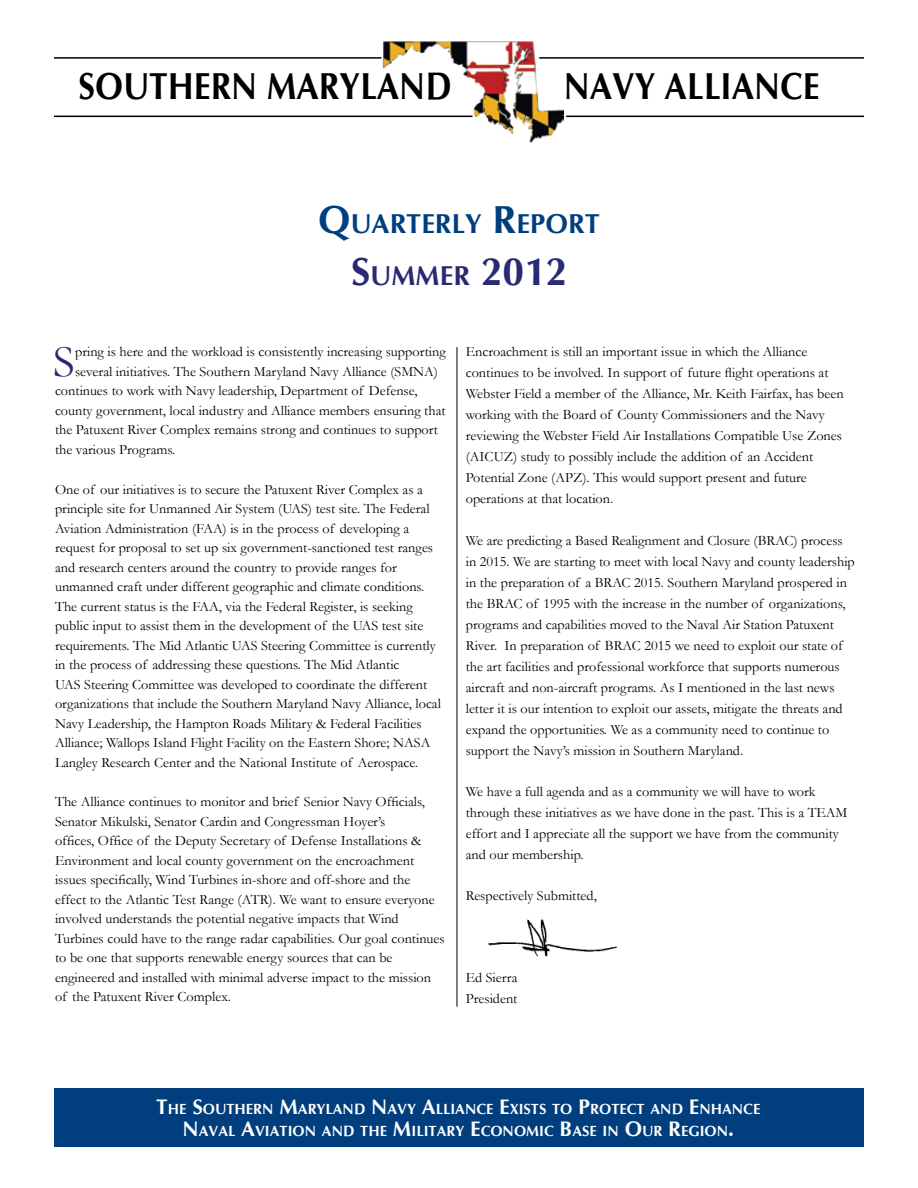
<style>
.page{position:relative;width:918px;height:1188px;background:#fff}
.page>*{position:absolute;margin:0;border:0;box-sizing:border-box;transform-origin:0 0}
.t1{font:45.45px "Garamond";color:#282a73}
.t2{font:700 39px "CG Omega";color:#282a73}
.t3{font:700 37.5px "CG Omega";color:#000;scale:.9 1}
.t4{font:700 27.3px "CG Omega";color:#003e7e}
.t5{font:700 14.7px/22.5px "CG Omega";color:#fff}
.t6{font:14.25px/19.5px "Garamond";color:#000}
.s1{font-size:39px}
.s2{font-size:27.3px}
.s3{font-size:21px}
</style>
<div class="page">
<img style="left:488px;top:919px;width:130px;height:38px">
<div style="left:54px;top:1089px;width:810px;height:58px;background:#003e7e"></div>
<img style="left:381px;top:41px;width:183px;height:101px">
<hr style="left:54px;top:116px;width:418px;height:1px;background:#000">
<hr style="left:566px;top:116px;width:298px;height:1px;background:#000">
<hr style="left:54px;top:57px;width:327px;height:2px;background:#000">
<hr style="left:539px;top:57px;width:325px;height:2px;background:#000">
<hr style="left:457px;top:347px;width:1px;height:660px;background:#000">
<h3 class="t3" style="left:78px;top:63px;width:416px">SOUTHERN MARYLAND</h3>
<h3 class="t3" style="left:564px;top:63px;width:286px">NAVY ALLIANCE</h3>
<h3 class="t4" style="left:318px;top:206px;width:282px"><span class="s1">Q</span>UARTERLY <span class="s1">R</span>EPORT</h3>
<h2 class="t2" style="left:351px;top:247px;width:218px">S<span class="s2">UMMER</span> 2012</h2>
<h1 class="t1" style="left:53px;top:331px;width:23px">S</h1>
<p class="t6" style="left:75px;top:342px;width:372px">pring is here and the workload is consistently increasing supporting</p>
<p class="t6" style="left:75px;top:361px;width:364px">several initiatives. The Southern Maryland Navy Alliance (SMNA)</p>
<p class="t6" style="left:55px;top:381px;width:364px">continues to work with Navy leadership, Department of Defense,</p>
<p class="t6" style="left:55px;top:400px;width:392px">county government, local industry and Alliance members ensuring that</p>
<p class="t6" style="left:55px;top:420px;width:385px">the Patuxent River Complex remains strong and continues to support</p>
<p class="t6" style="left:55px;top:439px;width:122px">the various Programs.</p>
<p class="t6" style="left:55px;top:479px;width:388px">One of our initiatives is to secure the Patuxent River Complex as a principle site for Unmanned Air System (UAS) test site. The Federal Aviation Administration (FAA) is in the process of developing a request for proposal to set up six government-sanctioned test ranges and research centers around the country to provide ranges for unmanned craft under different geographic and climate conditions.<br>The current status is the FAA, via the Federal Register, is seeking public input to assist them in the development of the UAS test site requirements. The Mid Atlantic UAS Steering Committee is currently in the process of addressing these questions. The Mid Atlantic<br>UAS Steering Committee was developed to coordinate the different organizations that include the Southern Maryland Navy Alliance, local Navy Leadership, the Hampton Roads Military &amp; Federal Facilities Alliance; Wallops Island Flight Facility on the Eastern Shore; NASA Langley Research Center and the National Institute of Aerospace.</p>
<p class="t6" style="left:55px;top:792px;width:391px">The Alliance continues to monitor and brief Senior Navy Officials, Senator Mikulski, Senator Cardin and Congressman Hoyer’s<br>offices, Office of the Deputy Secretary of Defense Installations &amp; Environment and local county government on the encroachment issues specifically, Wind Turbines in-shore and off-shore and the effect to the Atlantic Test Range (ATR). We want to ensure everyone involved understands the potential negative impacts that Wind Turbines could have to the range radar capabilities. Our goal continues to be one that supports renewable energy sources that can be engineered and installed with minimal adverse impact to the mission of the Patuxent River Complex.</p>
<p class="t6" style="left:466px;top:341px;width:379px;line-height:21px">Encroachment is still an important issue in which the Alliance continues to be involved. In support of future flight operations at Webster Field a member of the Alliance, Mr. Keith Fairfax, has been working with the Board of County Commissioners and the Navy reviewing the Webster Field Air Installations Compatible Use Zones (AICUZ) study to possibly include the addition of an Accident Potential Zone (APZ). This would support present and future operations at that location.</p>
<p class="t6" style="left:466px;top:529px;width:391px;line-height:21px">We are predicting a Based Realignment and Closure (BRAC) process in 2015. We are starting to meet with local Navy and county leadership in the preparation of a BRAC 2015. Southern Maryland prospered in the BRAC of 1995 with the increase in the number of organizations, programs and capabilities moved to the Naval Air Station Patuxent River. In preparation of BRAC 2015 we need to exploit our state of the art facilities and professional workforce that supports numerous aircraft and non-aircraft programs. As I mentioned in the last news letter it is our intention to exploit our assets, mitigate the threats and expand the opportunities. We as a community need to continue to support the Navy’s mission in Southern Maryland.</p>
<p class="t6" style="left:466px;top:780px;width:383px;line-height:21px">We have a full agenda and as a community we will have to work through these initiatives as we have done in the past. This is a TEAM effort and I appreciate all the support we have from the community and our membership.</p>
<p class="t6" style="left:466px;top:885px;width:133px">Respectively Submitted,</p>
<p class="t6" style="left:466px;top:966px;width:53px;line-height:21px">Ed Sierra<br>President</p>
<p class="t5" style="left:156px;top:1097px;width:376px"><span class="s3">T</span>HE <span class="s3">S</span>OUTHERN <span class="s3">M</span>ARYLAND <span class="s3">N</span>AVY <span class="s3">A</span>LLIANCE <span class="s3">E</span>XISTS</p>
<p class="t5" style="left:183px;top:1097px;width:579px;text-indent:370px">TO <span class="s3">P</span>ROTECT AND <span class="s3">E</span> NHANCE<br><span class="s3">N</span>AVAL <span class="s3">A</span>VIATION AND THE <span class="s3">M</span>ILITARY <span class="s3">E</span>CONOMIC <span class="s3">B</span>ASE IN <span class="s3">O</span>UR <span class="s3">R</span>EGION<span class="s3">.</span></p>
</div>
